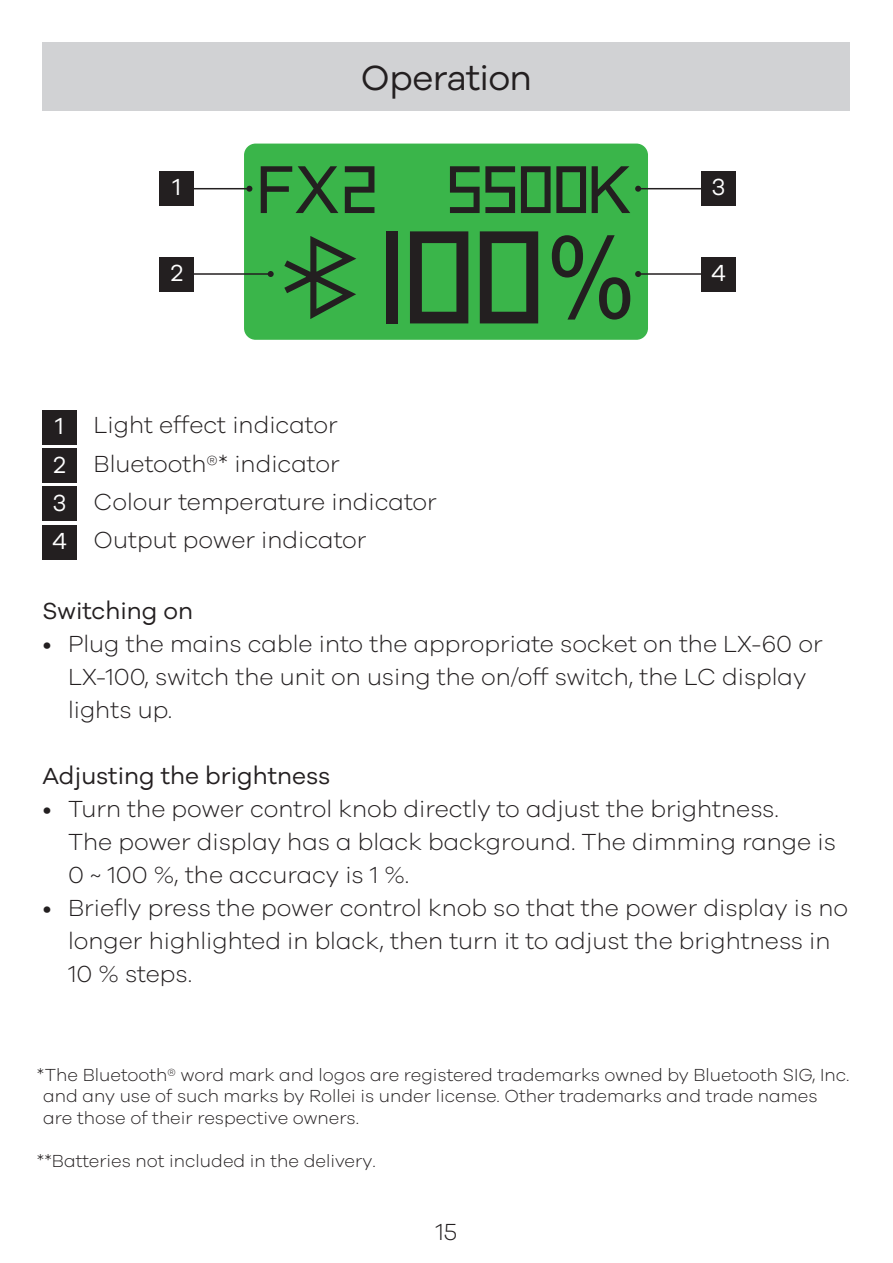
<style>
.page{position:relative;width:893px;height:1263px;background:#fff}
.page>*{position:absolute;margin:0;border:0;box-sizing:border-box;transform-origin:0 0}
.t1{font:36px "Galano Grotesque Alt";letter-spacing:-.02em;color:#231f20}
.t2{font:300 24px/33px "Galano Grotesque";color:#231f20}
.t3{font:24px "Galano Grotesque Alt";color:#231f20}
.t4{font:24px "Galano Grotesque Alt";color:#fff}
.t5{font:300 18px/21.6px "Galano Grotesque";color:#231f20}
</style>
<div class="page">
<div style="left:43px;top:43px;width:807px;height:68px;background:#d1d2d4"></div>
<div style="left:244px;top:144px;width:404px;height:196px;background:#3ab54a;border-radius:12px"></div>
<svg style="left:521px;top:166px;width:65px;height:47px"></svg>
<svg style="left:450px;top:166px;width:65px;height:47px"></svg>
<svg style="left:480px;top:231px;width:58px;height:92px"></svg>
<svg style="left:410px;top:231px;width:58px;height:92px"></svg>
<div style="left:387px;top:231px;width:11px;height:92px;background:#231f20"></div>
<svg style="left:261px;top:166px;width:77px;height:47px"></svg>
<svg style="left:345px;top:166px;width:29px;height:47px"></svg>
<hr style="left:189px;top:188px;width:60px;height:1px;background:#231f20">
<svg style="left:246px;top:186px;width:6px;height:6px"></svg>
<hr style="left:638px;top:188px;width:66px;height:1px;background:#231f20">
<svg style="left:592px;top:166px;width:49px;height:47px"></svg>
<hr style="left:189px;top:273px;width:82px;height:2px;background:#231f20">
<svg style="left:268px;top:236px;width:88px;height:83px"></svg>
<hr style="left:638px;top:273px;width:66px;height:2px;background:#231f20">
<svg style="left:552px;top:235px;width:89px;height:85px"></svg>
<div style="left:160px;top:171px;width:34px;height:34px;background:#231f20"></div>
<div style="left:702px;top:171px;width:34px;height:34px;background:#231f20"></div>
<div style="left:160px;top:257px;width:34px;height:34px;background:#231f20"></div>
<div style="left:702px;top:257px;width:34px;height:34px;background:#231f20"></div>
<div style="left:43px;top:410px;width:34px;height:34px;background:#231f20"></div>
<div style="left:43px;top:449px;width:34px;height:34px;background:#231f20"></div>
<div style="left:43px;top:487px;width:34px;height:34px;background:#231f20"></div>
<div style="left:43px;top:525px;width:34px;height:34px;background:#231f20"></div>
<p class="t1" style="left:361px;top:55px;width:173px">Operation</p>
<p class="t4" style="left:173px;top:172px;width:10px">1</p>
<p class="t4" style="left:712px;top:172px;width:16px">3</p>
<p class="t4" style="left:171px;top:258px;width:14px">2</p>
<p class="t4" style="left:711px;top:258px;width:16px">4</p>
<p class="t4" style="left:55px;top:411px;width:10px">1</p>
<p class="t4" style="left:53px;top:449px;width:14px">2</p>
<p class="t4" style="left:52px;top:487px;width:16px">3</p>
<p class="t4" style="left:52px;top:525px;width:16px">4</p>
<p class="t2" style="left:94px;top:408px;width:246px">Light effect indicator</p>
<p class="t2" style="left:94px;top:446px;width:248px">Bluetooth®* indicator</p>
<p class="t2" style="left:94px;top:484px;width:345px">Colour temperature indicator</p>
<p class="t2" style="left:94px;top:523px;width:275px">Output power indicator</p>
<p class="t3" style="left:43px;top:596px;width:152px">Switching on</p>
<p class="t2" style="left:68px;top:627px;width:756px;text-indent:-26px">• Plug the mains cable into the appropriate socket on the LX-60 or<br>LX-100, switch the unit on using the on/off switch, the LC display lights up.</p>
<p class="t3" style="left:43px;top:761px;width:289px">Adjusting the brightness</p>
<p class="t2" style="left:68px;top:792px;width:769px;text-indent:-26px">• Turn the power control knob directly to adjust the brightness.<br>The power display has a black background. The dimming range is<br>0 ~ 100 %, the accuracy is 1 %.</p>
<p class="t2" style="left:68px;top:891px;width:782px;text-indent:-26px">• Briefly press the power control knob so that the power display is no longer highlighted in black, then turn it to adjust the brightness in<br>10 % steps.</p>
<p class="t5" style="left:43px;top:1063px;width:808px;text-indent:-6px">*The Bluetooth® word mark and logos are registered trademarks owned by Bluetooth SIG, Inc. and any use of such marks by Rollei is under license. Other trademarks and trade names are those of their respective owners.</p>
<p class="t5" style="left:37px;top:1149px;width:340px">**Batteries not included in the delivery.</p>
<p class="t2" style="left:436px;top:1214px;width:23px">15</p>
</div>
